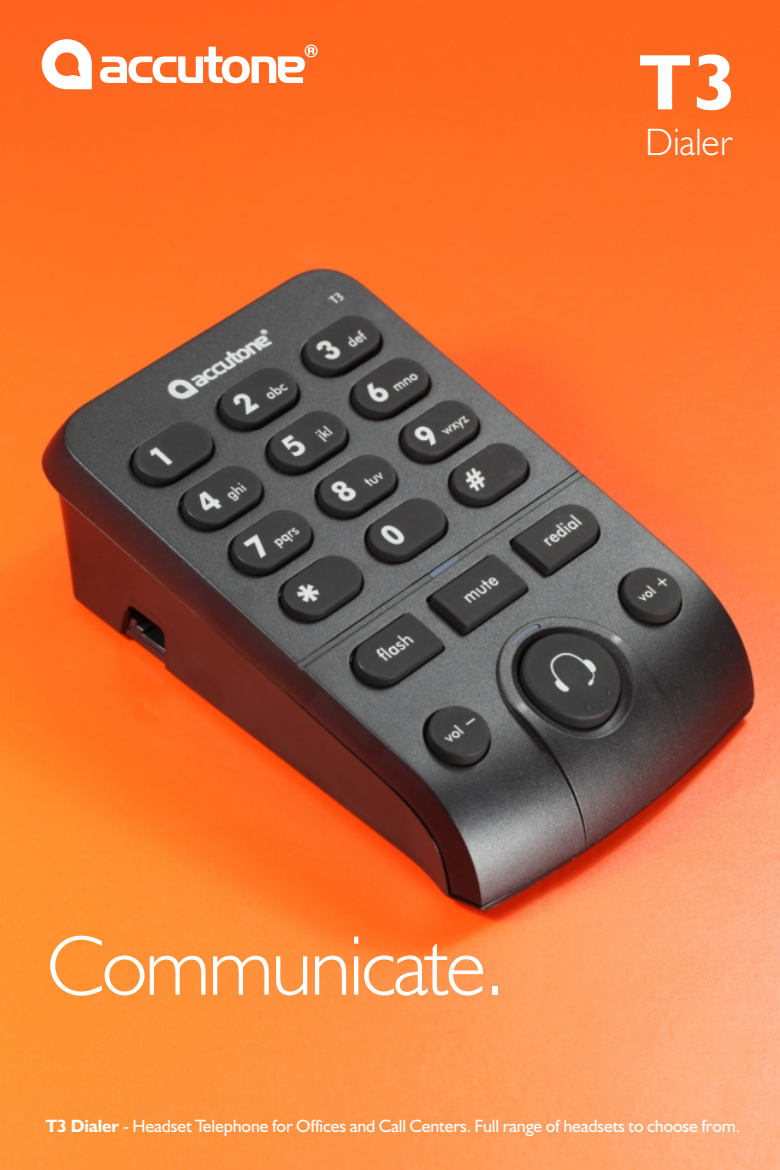
<style>
.page{position:relative;width:780px;height:1170px;background:#fff}
.page>*{position:absolute;margin:0;border:0;box-sizing:border-box;transform-origin:0 0}
.t1{font:300 85px "Humanist 521 BT";letter-spacing:-.03em;color:#fff}
.t2{font:700 79px "Humanist 521 BT";color:#fff}
.t3{font:300 38.25px "Humanist 521 BT";letter-spacing:-.005em;color:#fff}
.t4{font:18px "Humanist 521 BT";letter-spacing:-.01em;color:#fff}
.s1{font-weight:700}
</style>
<div class="page">
<img style="left:0;top:0;width:780px;height:1169px">
<svg style="left:42px;top:39px;width:275px;height:50px"></svg>
<h2 class="t2" style="left:639px;top:49px;width:98px">T3</h2>
<h3 class="t3" style="left:645px;top:126px;width:89px">Dialer</h3>
<h1 class="t1" style="left:47px;top:929px;width:460px">Communicate.</h1>
<p class="t4" style="left:46px;top:1118px;width:696px"><span class="s1">T3 Dialer</span> - Headset Telephone for Offices and Call Centers. Full range of headsets to choose from.</p>
</div>
